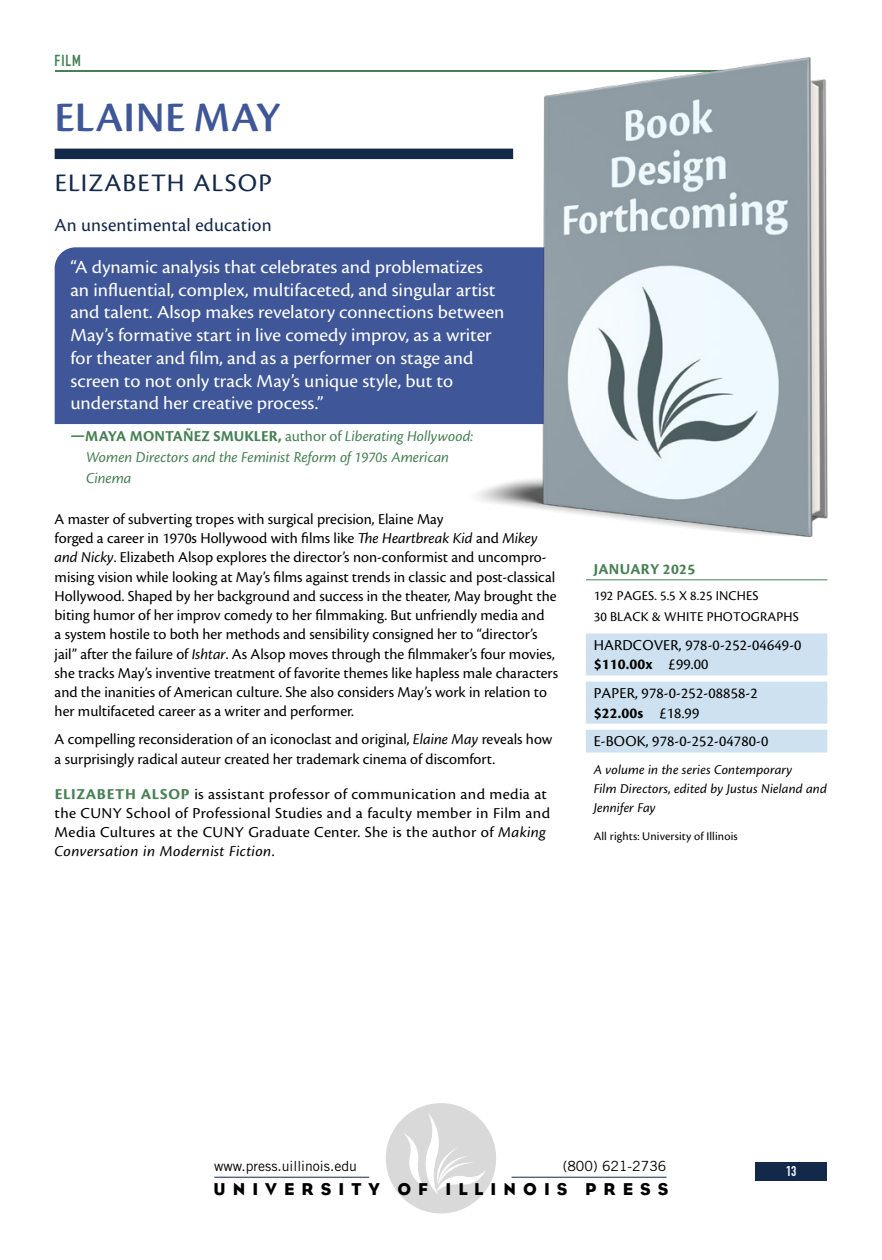
<style>
.page{position:relative;width:882px;height:1260px;background:#fff}
.page>*{position:absolute;margin:0;border:0;box-sizing:border-box;transform-origin:0 0}
.t1{font:43.75px "Cronos Pro Semibold Disp";letter-spacing:.025em;color:#3f5798}
.t2{font:26.25px "Cronos Pro";letter-spacing:.04em;color:#12294a;scale:1.04 1}
.t3{font:19.25px/22.8px "Cronos Pro";color:#fff;scale:1.04 1}
.t4{font:19.25px "Cronos Pro";letter-spacing:.005em;color:#12294a}
.t5{font:17.5px "Bureau Eagle FB Book";letter-spacing:.405em;color:#000}
.t6{font:15.75px/19.2px "Cronos Pro";color:#000}
.t7{font:15.75px/19.2px "Cronos Pro";letter-spacing:.02em;color:#000;scale:1.04 1}
.t8{font:italic 15.75px/21px "Cronos Pro";letter-spacing:-.005em;color:#468054}
.t9{font:700 15.75px "Cronos Pro";letter-spacing:.02em;color:#468054}
.t10{font:15.75px "DIN Engschrift Std";color:#468054}
.t11{font:italic 14px/19.2px "Cronos Pro";letter-spacing:.005em;color:#000}
.t12{font:14px/21px "Cronos Pro";letter-spacing:.01em;color:#000}
.t13{font:14px "Trade Gothic LT Std";color:#000}
.t14{font:14px "DIN Engschrift Std";color:#fff}
.t15{font:12.25px "Cronos Pro";letter-spacing:.01em;color:#000}
.s1{font-weight:700;font-style:normal}
.s2{font-style:normal}
.s3{font-style:italic}
.s4{font-weight:700;color:#468054}
.s5{font-weight:700}
</style>
<div class="page">
<div style="left:756px;top:1163px;width:71px;height:18px;background:#12294a"></div>
<hr style="left:512px;top:1177px;width:155px;height:1px;background:#12294a">
<hr style="left:214px;top:1177px;width:155px;height:1px;background:#12294a">
<div style="left:386px;top:1103px;width:110px;height:110px;background:#d9d9d9;border-radius:50%"></div>
<svg style="left:404px;top:1113px;width:82px;height:82px"></svg>
<hr style="left:55px;top:70px;width:747px;height:1px;background:#468054">
<div style="left:55px;top:149px;width:458px;height:10px;background:#12294a"></div>
<div style="left:55px;top:247px;width:396px;height:177px;background:#3f5798"></div>
<hr style="left:586px;top:579px;width:241px;height:1px;background:#468054">
<div style="left:586px;top:634px;width:241px;height:22px;background:#cde1f0"></div>
<div style="left:586px;top:653px;width:241px;height:23px;background:#cde1f0"></div>
<div style="left:586px;top:682px;width:241px;height:22px;background:#cde1f0"></div>
<div style="left:586px;top:701px;width:241px;height:23px;background:#cde1f0"></div>
<div style="left:586px;top:730px;width:241px;height:23px;background:#cde1f0"></div>
<img style="left:451px;top:57px;width:377px;height:481px">
<p class="t10" style="left:55px;top:52px;width:28px">FILM</p>
<h1 class="t1" style="left:55px;top:92px;width:227px">ELAINE MAY</h1>
<h2 class="t2" style="left:55px;top:167px;width:210px">ELIZABETH ALSOP</h2>
<p class="t4" style="left:55px;top:214px;width:219px">An unsentimental education</p>
<p class="t3" style="left:70px;top:256px;width:419px">“A dynamic analysis that celebrates and problematizes an influential, complex, multifaceted, and singular artist and talent. Alsop makes revelatory connections between May’s formative start in live comedy improv, as a writer for theater and film, and as a performer on stage and screen to not only track May’s unique style, but to understand her creative process.”</p>
<p class="t8" style="left:86px;top:426px;width:389px;text-indent:-16px"><span class="s1">—MAYA MONTAÑEZ SMUKLER,</span> <span class="s2">author of</span> Liberating Hollywood:<br>Women Directors and the Feminist Reform of 1970s American<br>Cinema</p>
<p class="t6" style="left:55px;top:509px;width:505px">A master of subverting tropes with surgical precision, Elaine May<br>forged a career in 1970s Hollywood with films like <span class="s3">The Heartbreak Kid</span> and <span class="s3">Mikey and Nicky</span>. Elizabeth Alsop explores the director’s non-conformist and uncompro&shy;mising vision while looking at May’s films against trends in classic and post-classical Hollywood. Shaped by her background and success in the theater, May brought the biting humor of her improv comedy to her filmmaking. But unfriendly media and<br>a system hostile to both her methods and sensibility consigned her to “director’s jail” after the failure of <span class="s3">Ishtar</span>. As Alsop moves through the filmmaker’s four movies, she tracks May’s inventive treatment of favorite themes like hapless male characters and the inanities of American culture. She also considers May’s work in relation to her multifaceted career as a writer and performer.</p>
<p class="t6" style="left:55px;top:730px;width:499px">A compelling reconsideration of an iconoclast and original, <span class="s3">Elaine May</span> reveals how a surprisingly radical auteur created her trademark cinema of discomfort.</p>
<p class="t7" style="left:55px;top:784px;width:478px"><span class="s4">ELIZABETH ALSOP</span> is assistant professor of communication and media at the CUNY School of Professional Studies and a faculty member in Film and Media Cultures at the CUNY Graduate Center. She is the author of <span class="s3">Making Conversation in Modernist Fiction</span>.</p>
<p class="t9" style="left:594px;top:560px;width:103px">JANUARY 2025</p>
<p class="t12" style="left:594px;top:585px;width:207px">192 PAGES. 5.5 X 8.25 INCHES<br>30 BLACK &amp; WHITE PHOTOGRAPHS</p>
<p class="t6" style="left:594px;top:636px;width:209px">HARDCOVER, 978-0-252-04649-0 <span class="s5">$110.00x</span> £99.00</p>
<p class="t6" style="left:594px;top:684px;width:166px">PAPER, 978-0-252-08858-2 <span class="s5">$22.00s</span> £18.99</p>
<p class="t6" style="left:594px;top:732px;width:176px">E-BOOK, 978-0-252-04780-0</p>
<p class="t11" style="left:594px;top:760px;width:235px">A volume in the series Contemporary<br>Film Directors, edited by Justus Nieland and<br>Jennifer Fay</p>
<p class="t15" style="left:594px;top:829px;width:145px">All rights: University of Illinois</p>
<p class="t13" style="left:214px;top:1158px;width:144px">www.press.uillinois.edu</p>
<p class="t13" style="left:563px;top:1158px;width:105px">(800) 621-2736</p>
<p class="t5" style="left:213px;top:1179px;width:457px">UNIVERSITY OF ILLINOIS PRESS</p>
<p class="t14" style="left:786px;top:1163px;width:12px">13</p>
</div>
